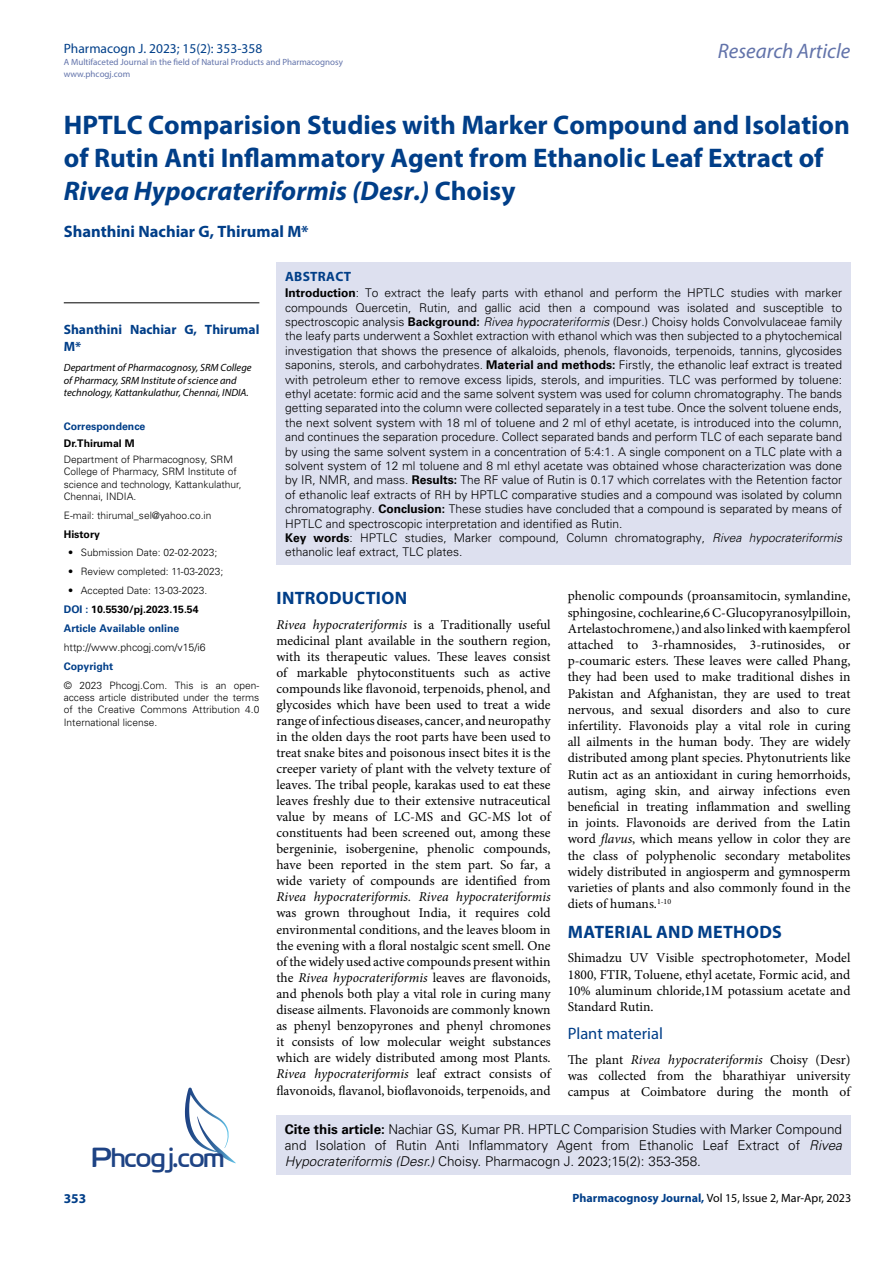
<style>
.page{position:relative;width:893px;height:1263px;background:#fff}
.page>*{position:absolute;margin:0;border:0;box-sizing:border-box;transform-origin:0 0}
.t1{font:27.6px "Cloud World";color:#1e4384}
.t2{font:700 27px/33px "Myriad Pro";color:#003e88}
.t3{font:italic 21px "Myriad Pro";color:#6273aa}
.t4{font:700 18px "Myriad Pro";letter-spacing:.02em;color:#003e88}
.t5{font:700 16.5px "Myriad Pro";color:#003e88}
.t6{font:16.5px "Myriad Pro";color:#003e88}
.t7{font:13.5px/16px "Minion Pro";color:#000;text-align:justify}
.t8{font:300 13.5px/16.2px "Univers LT Std";color:#000}
.t9{font:italic 13.5px "Minion Pro";color:#000}
.t10{font:700 13.5px/16.2px "Myriad Pro";color:#003e88}
.t11{font:13.5px "Myriad Pro";color:#003f89}
.t12{font:700 13.5px "Myriad Pro";letter-spacing:.02em;color:#003e88}
.t13{font:300 12px/14.4px "Univers LT Std";color:#000}
.t14{font:12px "Myriad Pro";color:#000}
.t15{font:italic 10.5px/12.3px "Myriad Pro";color:#000}
.t16{font:700 10.5px/18.9px "Univers LT Std";color:#003e88}
.t17{font:300 10.5px "Univers LT Std";color:#000}
.t18{font:700 10.5px "Univers LT Std";color:#000}
.t19{font:300 10.2px/12.3px "Univers LT Std";color:#000}
.t20{font:9px/12px "Myriad Pro";color:#6273aa}
.s1{font-style:italic}
.s2{color:#000}
.s3{font-weight:700}
.s4{font-weight:700;color:#003e88}
</style>
<div class="page">
<div style="left:276px;top:1115px;width:574px;height:60px;background:#dde0ef"></div>
<svg style="left:185px;top:1087px;width:51px;height:76px"></svg>
<div style="left:277px;top:262px;width:574px;height:303px;background:#dde0ef"></div>
<hr style="left:64px;top:303px;width:195px;height:1px;background:#000">
<p class="t11" style="left:64px;top:40px;width:200px">Pharmacogn J. 2023; 15(2): 353-358</p>
<p class="t20" style="left:64px;top:55px;width:281px">A Multifaceted Journal in the field of Natural Products and Pharmacognosy www.phcogj.com</p>
<h3 class="t3" style="left:718px;top:38px;width:134px">Research Article</h3>
<h2 class="t2" style="left:64px;top:108px;width:788px">HPTLC Comparision Studies with Marker Compound and Isolation of Rutin Anti Inflammatory Agent from Ethanolic Leaf Extract of<br><span class="s1">Rivea Hypocrateriformis (Desr.)</span> Choisy</h2>
<p class="t5" style="left:64px;top:220px;width:246px">Shanthini Nachiar G, Thirumal M*</p>
<p class="t10" style="left:64px;top:321px;width:197px">Shanthini Nachiar G, Thirumal<br>M*</p>
<p class="t15" style="left:64px;top:362px;width:189px">Department of Pharmacognosy, SRM College of Pharmacy, SRM Institute of science and technology, Kattankulathur, Chennai, INDIA.</p>
<p class="t16" style="left:64px;top:417px;width:83px">Correspondence</p>
<p class="t18" style="left:64px;top:437px;width:72px">Dr.Thirumal M</p>
<p class="t19" style="left:64px;top:453px;width:179px">Department of Pharmacognosy, SRM<br>College of Pharmacy, SRM Institute of science and technology, Kattankulathur,<br>Chennai, INDIA.</p>
<p class="t19" style="left:64px;top:509px;width:149px">E-mail: thirumal_sel@yahoo.co.in</p>
<p class="t18" style="left:64px;top:528px;width:38px">History</p>
<p class="t19" style="left:68px;top:547px;width:151px">• Submission Date: 02-02-2023;</p>
<p class="t19" style="left:68px;top:565px;width:157px">• Review completed: 11-03-2023;</p>
<p class="t19" style="left:68px;top:584px;width:141px">• Accepted Date: 13-03-2023.</p>
<p class="t16" style="left:64px;top:600px;width:136px">DOI : <span class="s2">10.5530/pj.2023.15.54<br></span>Article Available online</p>
<p class="t17" style="left:64px;top:641px;width:143px">http://www.phcogj.com/v15/i6</p>
<p class="t16" style="left:64px;top:657px;width:51px">Copyright</p>
<p class="t19" style="left:64px;top:679px;width:197px;text-align:justify">© 2023 Phcogj.Com. This is an open&shy;access article distributed under the terms of the Creative Commons Attribution 4.0<br>International license.</p>
<p class="t12" style="left:285px;top:267px;width:67px">ABSTRACT</p>
<p class="t13" style="left:285px;top:286px;width:559px"><span class="s3">Introduction</span>: To extract the leafy parts with ethanol and perform the HPTLC studies with marker compounds Quercetin, Rutin, and gallic acid then a compound was isolated and susceptible to spectroscopic analysis <span class="s3">Background:</span> <span class="s1">Rivea hypocrateriformis</span> (Desr.) Choisy holds Convolvulaceae family the leafy parts underwent a Soxhlet extraction with ethanol which was then subjected to a phytochemical investigation that shows the presence of alkaloids, phenols, flavonoids, terpenoids, tannins, glycosides saponins, sterols, and carbohydrates. <span class="s3">Material and methods:</span> Firstly, the ethanolic leaf extract is treated with petroleum ether to remove excess lipids, sterols, and impurities. TLC was performed by toluene: ethyl acetate: formic acid and the same solvent system was used for column chromatography. The bands getting separated into the column were collected separately in a test tube. Once the solvent toluene ends, the next solvent system with 18 ml of toluene and 2 ml of ethyl acetate, is introduced into the column, and continues the separation procedure. Collect separated bands and perform TLC of each separate band by using the same solvent system in a concentration of 5:4:1. A single component on a TLC plate with a solvent system of 12 ml toluene and 8 ml ethyl acetate was obtained whose characterization was done by IR, NMR, and mass. <span class="s3">Results:</span> The RF value of Rutin is 0.17 which correlates with the Retention factor of ethanolic leaf extracts of RH by HPTLC comparative studies and a compound was isolated by column chromatography. <span class="s3">Conclusion:</span> These studies have concluded that a compound is separated by means of HPTLC and spectroscopic interpretation and identified as Rutin.<br><span class="s3">Key words</span>: HPTLC studies, Marker compound, Column chromatography, <span class="s1">Rivea hypocrateriformis </span>ethanolic leaf extract, TLC plates.</p>
<h3 class="t4" style="left:277px;top:586px;width:132px">INTRODUCTION</h3>
<p class="t7" style="left:276px;top:616px;width:276px"><span class="s1">Rivea hypocrateriformis</span> is a Traditionally useful medicinal plant available in the southern region, with its therapeutic values. These leaves consist of markable phytoconstituents such as active compounds like flavonoid, terpenoids, phenol, and glycosides which have been used to treat a wide range of infectious diseases, cancer, and neuropathy in the olden days the root parts have been used to treat snake bites and poisonous insect bites it is the creeper variety of plant with the velvety texture of leaves. The tribal people, karakas used to eat these leaves freshly due to their extensive nutraceutical value by means of LC-MS and GC-MS lot of constituents had been screened out, among these bergeninie, isobergenine, phenolic compounds, have been reported in the stem part. So far, a wide variety of compounds are identified from</p>
<p class="t9" style="left:276px;top:888px;width:276px">Rivea hypocrateriformis. Rivea hypocrateriformis</p>
<p class="t7" style="left:276px;top:905px;width:276px">was grown throughout India, it requires cold environmental conditions, and the leaves bloom in the evening with a floral nostalgic scent smell. One of the widely used active compounds present within the <span class="s1">Rivea hypocrateriformis</span> leaves are flavonoids, and phenols both play a vital role in curing many disease ailments. Flavonoids are commonly known as phenyl benzopyrones and phenyl chromones it consists of low molecular weight substances which are widely distributed among most Plants.<br><span class="s1">Rivea hypocrateriformis</span> leaf extract consists of flavonoids, flavanol, bioflavonoids, terpenoids, and</p>
<p class="t7" style="left:568px;top:588px;width:284px">phenolic compounds (proansamitocin, symlandine, sphingosine, cochlearine,6 C-Glucopyranosylpilloin, Artelastochromene,) and also linked with kaempferol attached to 3-rhamnosides, 3-rutinosides, or p-coumaric esters. These leaves were called Phang, they had been used to make traditional dishes in Pakistan and Afghanistan, they are used to treat nervous, and sexual disorders and also to cure infertility. Flavonoids play a vital role in curing all ailments in the human body. They are widely distributed among plant species. Phytonutrients like Rutin act as an antioxidant in curing hemorrhoids, autism, aging skin, and airway infections even beneficial in treating inflammation and swelling in joints. Flavonoids are derived from the Latin word <span class="s1">flavus</span>, which means yellow in color they are the class of polyphenolic secondary metabolites widely distributed in angiosperm and gymnosperm varieties of plants and also commonly found in the diets of humans.<sup>1-10</sup></p>
<h3 class="t4" style="left:568px;top:920px;width:215px">MATERIAL AND METHODS</h3>
<p class="t7" style="left:568px;top:950px;width:284px">Shimadzu UV Visible spectrophotometer, Model 1800, FTIR, Toluene, ethyl acetate, Formic acid, and 10% aluminum chloride,1M potassium acetate and Standard Rutin.</p>
<p class="t6" style="left:568px;top:1023px;width:97px">Plant material</p>
<p class="t7" style="left:568px;top:1051px;width:284px">The plant <span class="s1">Rivea hypocrateriformis</span> Choisy (Desr) was collected from the bharathiyar university campus at Coimbatore during the month of</p>
<p class="t8" style="left:285px;top:1121px;width:559px"><span class="s3">Cite this article:</span> Nachiar GS, Kumar PR. HPTLC Comparision Studies with Marker Compound and Isolation of Rutin Anti Inflammatory Agent from Ethanolic Leaf Extract of <span class="s1">Rivea</span></p>
<h1 class="t1" style="left:92px;top:1136px;width:134px">Phcogj.com</h1>
<p class="t8" style="left:285px;top:1153px;width:418px"><span class="s1">Hypocrateriformis (Desr.)</span> Choisy. Pharmacogn J. 2023;15(2): 353-358.</p>
<p class="t14" style="left:573px;top:1190px;width:280px"><span class="s4">Pharmacognosy Journal,</span> Vol 15, Issue 2, Mar-Apr, 2023</p>
<p class="t10" style="left:64px;top:1190px;width:24px">353</p>
</div>
